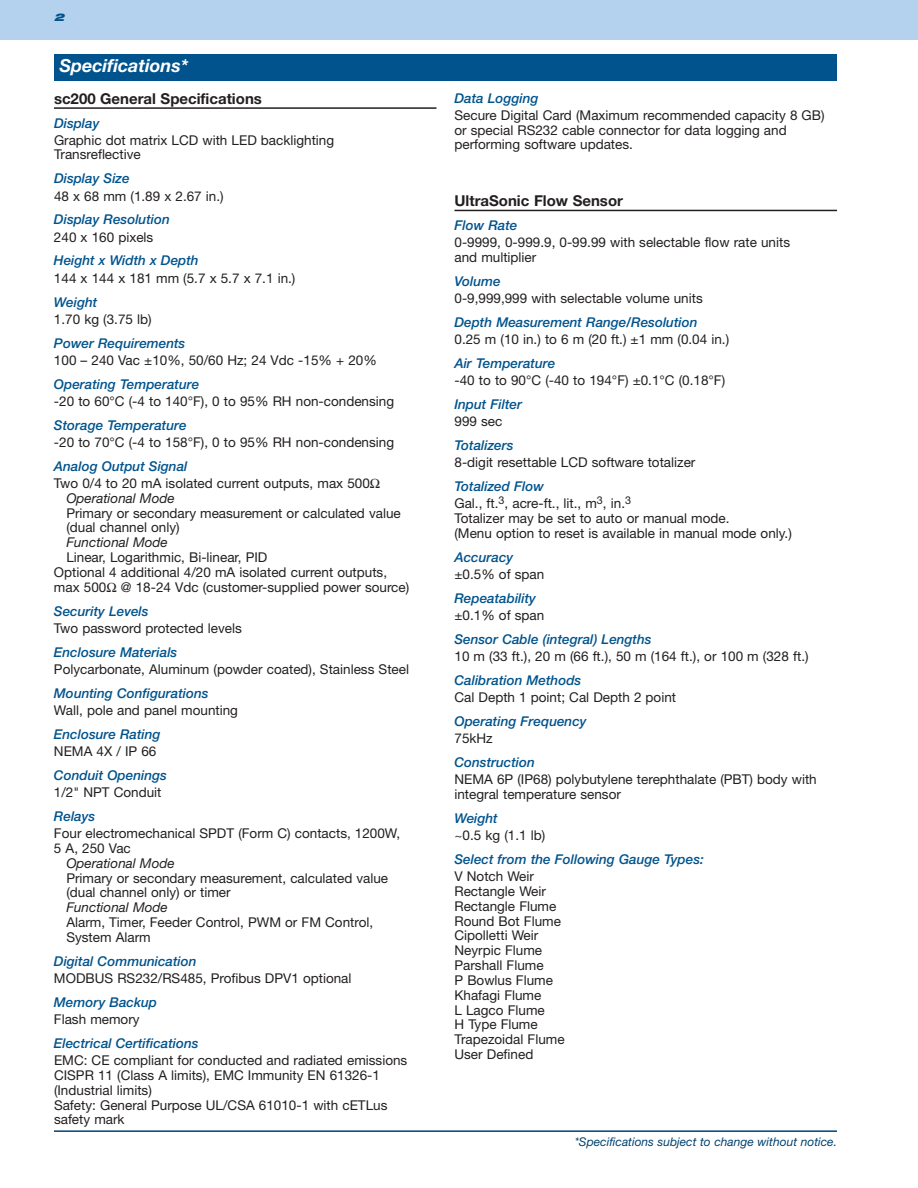
<style>
.page{position:relative;width:918px;height:1188px;background:#fff}
.page>*{position:absolute;margin:0;border:0;box-sizing:border-box;transform-origin:0 0}
.t1{font:italic 700 18px "Helvetica Neue";color:#fff}
.t2{font:700 15px "Helvetica Neue";color:#231f20}
.t3{font:13.5px/14.9px "Helvetica Neue";color:#231f20}
.t4{font:italic 500 13.5px "Helvetica Neue";color:#00538d}
.t5{font:italic 13.5px "Helvetica Neue";color:#231f20}
.t6{font:italic 12px "Helvetica Neue";color:#004270}
.t7{font:italic 900 expanded 10.5px "Helvetica Neue";color:#00538d}
.s1{font-weight:500;font-style:italic;color:#00538d}
</style>
<div class="page">
<div style="left:0;top:0;width:918px;height:40px;background:#b4d2ed"></div>
<div style="left:54px;top:54px;width:783px;height:27px;background:#00538d"></div>
<hr style="left:54px;top:107px;width:382px;height:2px;background:#231f20">
<hr style="left:454px;top:210px;width:383px;height:1px;background:#231f20">
<hr style="left:54px;top:1130px;width:783px;height:2px;background:#004270">
<p class="t7" style="left:54px;top:13px;width:12px">2</p>
<h1 class="t1" style="left:60px;top:59px;width:130px">Specifications*</h1>
<p class="t2" style="left:54px;top:93px;width:209px">sc200 General Specifications</p>
<p class="t4" style="left:54px;top:118px;width:47px">Display</p>
<p class="t3" style="left:54px;top:134px;width:282px">Graphic dot matrix LCD with LED backlighting<br>Transreflective</p>
<p class="t4" style="left:54px;top:174px;width:77px">Display Size</p>
<p class="t3" style="left:54px;top:190px;width:171px">48 x 68 mm (1.89 x 2.67 in.)</p>
<p class="t4" style="left:54px;top:215px;width:117px">Display Resolution</p>
<p class="t3" style="left:54px;top:231px;width:101px">240 x 160 pixels</p>
<p class="t4" style="left:54px;top:256px;width:146px">Height x Width x Depth</p>
<p class="t3" style="left:54px;top:272px;width:243px">144 x 144 x 181 mm (5.7 x 5.7 x 7.1 in.)</p>
<p class="t4" style="left:54px;top:297px;width:45px">Weight</p>
<p class="t3" style="left:54px;top:313px;width:99px">1.70 kg (3.75 lb)</p>
<p class="t4" style="left:54px;top:338px;width:133px">Power Requirements</p>
<p class="t3" style="left:54px;top:354px;width:324px">100 – 240 Vac ±10%, 50/60 Hz; 24 Vdc -15% + 20%</p>
<p class="t4" style="left:54px;top:379px;width:147px">Operating Temperature</p>
<p class="t3" style="left:54px;top:395px;width:342px">-20 to 60°C (-4 to 140°F), 0 to 95% RH non-condensing</p>
<p class="t4" style="left:54px;top:420px;width:134px">Storage Temperature</p>
<p class="t3" style="left:54px;top:436px;width:342px">-20 to 70°C (-4 to 158°F), 0 to 95% RH non-condensing</p>
<p class="t4" style="left:54px;top:461px;width:135px">Analog Output Signal</p>
<p class="t3" style="left:54px;top:477px;width:317px">Two 0/4 to 20 mA isolated current outputs, max 500</p>
<p class="t5" style="left:66px;top:493px;width:110px">Operational Mode</p>
<p class="t3" style="left:66px;top:507px;width:336px">Primary or secondary measurement or calculated value (dual channel only)</p>
<p class="t5" style="left:66px;top:538px;width:103px">Functional Mode</p>
<p class="t3" style="left:54px;top:551px;width:357px;text-indent:12px">Linear, Logarithmic, Bi-linear, PID<br>Optional 4 additional 4/20 mA isolated current outputs, max 500 @ 18-24 Vdc (customer-supplied power source)</p>
<p class="t4" style="left:54px;top:606px;width:96px">Security Levels</p>
<p class="t3" style="left:54px;top:622px;width:189px">Two password protected levels</p>
<p class="t4" style="left:54px;top:647px;width:125px">Enclosure Materials</p>
<p class="t3" style="left:54px;top:663px;width:357px">Polycarbonate, Aluminum (powder coated), Stainless Steel</p>
<p class="t4" style="left:54px;top:688px;width:156px">Mounting Configurations</p>
<p class="t3" style="left:54px;top:704px;width:186px">Wall, pole and panel mounting</p>
<p class="t4" style="left:54px;top:729px;width:108px">Enclosure Rating</p>
<p class="t3" style="left:54px;top:745px;width:104px">NEMA 4X / IP 66</p>
<p class="t4" style="left:54px;top:770px;width:114px">Conduit Openings</p>
<p class="t3" style="left:54px;top:786px;width:109px">1/2" NPT Conduit</p>
<p class="t4" style="left:54px;top:811px;width:43px">Relays</p>
<p class="t3" style="left:54px;top:827px;width:348px">Four electromechanical SPDT (Form C) contacts, 1200W,<br>5 A, 250 Vac</p>
<p class="t5" style="left:66px;top:858px;width:110px">Operational Mode</p>
<p class="t3" style="left:66px;top:872px;width:323px">Primary or secondary measurement, calculated value (dual channel only) or timer</p>
<p class="t5" style="left:66px;top:903px;width:103px">Functional Mode</p>
<p class="t3" style="left:66px;top:916px;width:308px">Alarm, Timer, Feeder Control, PWM or FM Control,<br>System Alarm</p>
<p class="t4" style="left:54px;top:956px;width:144px">Digital Communication</p>
<p class="t3" style="left:54px;top:972px;width:299px">MODBUS RS232/RS485, Profibus DPV1 optional</p>
<p class="t4" style="left:54px;top:997px;width:105px">Memory Backup</p>
<p class="t3" style="left:54px;top:1013px;width:87px">Flash memory</p>
<p class="t4" style="left:54px;top:1038px;width:146px">Electrical Certifications</p>
<p class="t3" style="left:54px;top:1054px;width:355px">EMC: CE compliant for conducted and radiated emissions CISPR 11 (Class A limits), EMC Immunity EN 61326-1 (Industrial limits)<br>Safety: General Purpose UL/CSA 61010-1 with cETLus safety mark</p>
<p class="t4" style="left:454px;top:93px;width:86px">Data Logging</p>
<p class="t3" style="left:454px;top:109px;width:372px">Secure Digital Card (Maximum recommended capacity 8 GB) or special RS232 cable connector for data logging and performing software updates.</p>
<p class="t2" style="left:454px;top:195px;width:170px">UltraSonic Flow Sensor</p>
<p class="t4" style="left:454px;top:220px;width:64px">Flow Rate</p>
<p class="t3" style="left:454px;top:236px;width:337px">0-9999, 0-999.9, 0-99.99 with selectable flow rate units and multiplier</p>
<p class="t4" style="left:454px;top:276px;width:48px">Volume</p>
<p class="t3" style="left:454px;top:292px;width:250px">0-9,999,999 with selectable volume units</p>
<p class="t4" style="left:454px;top:317px;width:245px">Depth Measurement Range/Resolution</p>
<p class="t3" style="left:454px;top:333px;width:276px">0.25 m (10 in.) to 6 m (20 ft.) ±1 mm (0.04 in.)</p>
<p class="t4" style="left:454px;top:358px;width:102px">Air Temperature</p>
<p class="t3" style="left:454px;top:374px;width:272px">-40 to to 90°C (-40 to 194°F) ±0.1°C (0.18°F)</p>
<p class="t4" style="left:454px;top:399px;width:69px">Input Filter</p>
<p class="t3" style="left:454px;top:415px;width:49px">999 sec</p>
<p class="t4" style="left:454px;top:440px;width:61px">Totalizers</p>
<p class="t3" style="left:454px;top:456px;width:242px">8-digit resettable LCD software totalizer</p>
<p class="t3" style="left:454px;top:479px;width:178px;line-height:17.1px"><span class="s1">Totalized Flow<br></span>Gal., ft.<sup>3</sup>, acre-ft., lit., m<sup>3</sup>, in.<sup>3</sup></p>
<p class="t3" style="left:454px;top:512px;width:339px">Totalizer may be set to auto or manual mode.<br>(Menu option to reset is available in manual mode only.)</p>
<p class="t4" style="left:454px;top:552px;width:60px">Accuracy</p>
<p class="t3" style="left:454px;top:568px;width:91px">±0.5% of span</p>
<p class="t4" style="left:454px;top:593px;width:83px">Repeatability</p>
<p class="t3" style="left:454px;top:609px;width:91px">±0.1% of span</p>
<p class="t4" style="left:454px;top:634px;width:199px">Sensor Cable (integral) Lengths</p>
<p class="t3" style="left:454px;top:650px;width:356px">10 m (33 ft.), 20 m (66 ft.), 50 m (164 ft.), or 100 m (328 ft.)</p>
<p class="t4" style="left:454px;top:675px;width:128px">Calibration Methods</p>
<p class="t3" style="left:454px;top:691px;width:223px">Cal Depth 1 point; Cal Depth 2 point</p>
<p class="t4" style="left:454px;top:716px;width:134px">Operating Frequency</p>
<p class="t3" style="left:454px;top:732px;width:40px">75kHz</p>
<p class="t4" style="left:454px;top:757px;width:82px">Construction</p>
<p class="t3" style="left:454px;top:773px;width:364px">NEMA 6P (IP68) polybutylene terephthalate (PBT) body with integral temperature sensor</p>
<p class="t4" style="left:454px;top:813px;width:45px">Weight</p>
<p class="t3" style="left:454px;top:829px;width:92px">~0.5 kg (1.1 lb)</p>
<p class="t4" style="left:454px;top:854px;width:251px">Select from the Following Gauge Types:</p>
<p class="t3" style="left:454px;top:870px;width:112px">V Notch Weir<br>Rectangle Weir<br>Rectangle Flume<br>Round Bot Flume<br>Cipolletti Weir<br>Neyrpic Flume<br>Parshall Flume<br>P Bowlus Flume<br>Khafagi Flume<br>L Lagco Flume<br>H Type Flume<br>Trapezoidal Flume<br>User Defined</p>
<p class="t6" style="left:575px;top:1138px;width:264px">*Specifications subject to change without notice.</p>
</div>
